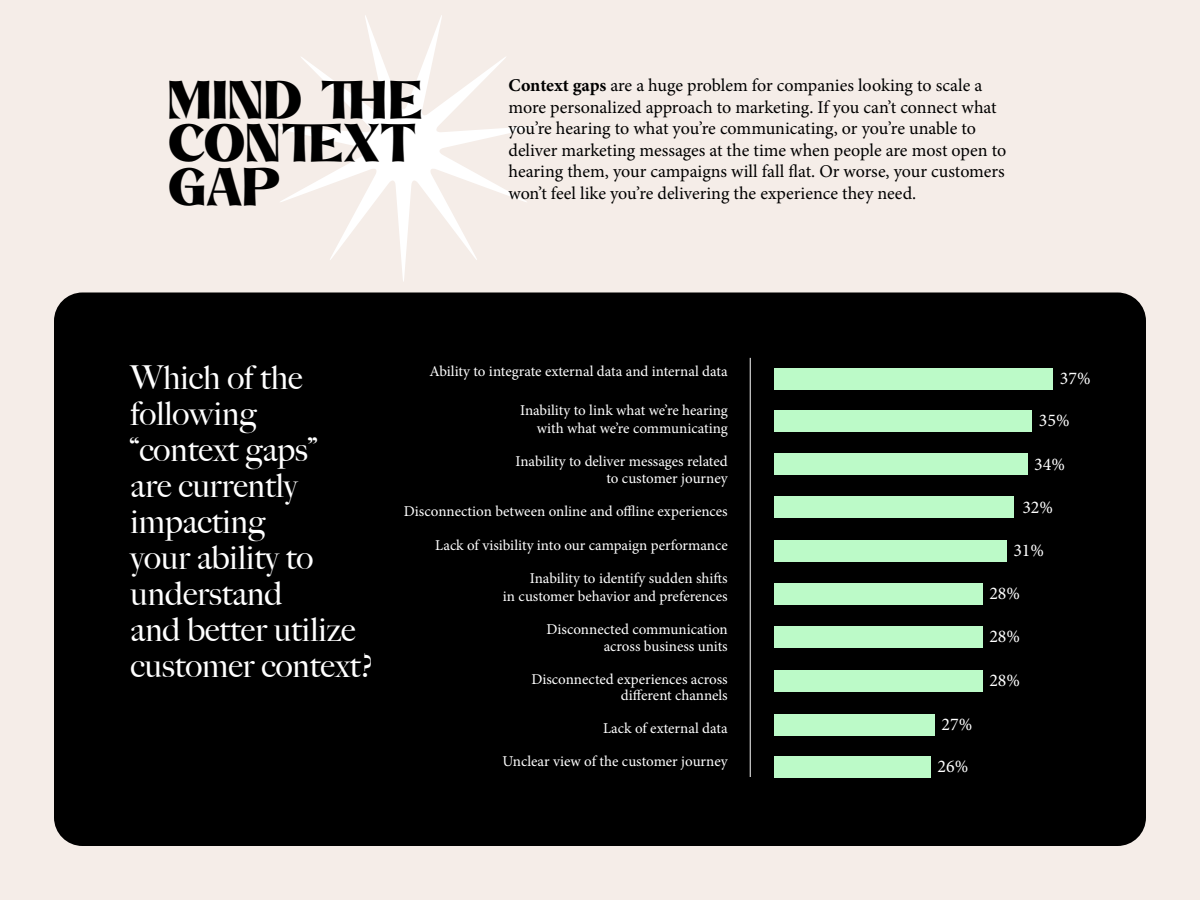
<style>
.page{position:relative;width:1200px;height:900px;background:#f5ede8}
.page>*{position:absolute;margin:0;border:0;box-sizing:border-box;transform-origin:0 0}
.t1{font:43.95px/43.7px "Magica";letter-spacing:.005em;color:#000;scale:1.11 1}
.t2{font:500 33px/36px "Big Caslon";color:#fff}
.t3{font:18px/21.6px "Minion Pro";letter-spacing:-.005em;color:#000}
.t4{font:17.85px "Minion Pro";color:#fff}
.t5{font:15px/16.5px "Minion Pro";color:#fff;text-align:right}
.s1{font-weight:700}
</style>
<div class="page">
<svg style="left:269px;top:15px;width:269px;height:267px"></svg>
<div style="left:54px;top:292px;width:1092px;height:554px;background:#000;border-radius:28px"></div>
<hr style="left:750px;top:358px;width:1px;height:419px;background:#fff">
<div style="left:774px;top:368px;width:279px;height:22px;background:#bcfac8"></div>
<div style="left:774px;top:410px;width:258px;height:21px;background:#bcfac8"></div>
<div style="left:774px;top:453px;width:253px;height:22px;background:#bcfac8"></div>
<div style="left:774px;top:497px;width:240px;height:21px;background:#bcfac8"></div>
<div style="left:774px;top:540px;width:232px;height:21px;background:#bcfac8"></div>
<div style="left:774px;top:583px;width:208px;height:22px;background:#bcfac8"></div>
<div style="left:774px;top:626px;width:208px;height:22px;background:#bcfac8"></div>
<div style="left:774px;top:670px;width:208px;height:21px;background:#bcfac8"></div>
<div style="left:774px;top:714px;width:161px;height:21px;background:#bcfac8"></div>
<div style="left:774px;top:756px;width:157px;height:22px;background:#bcfac8"></div>
<h1 class="t1" style="left:169px;top:73px;width:231px">MIND THE<br>CONTEXT<br>GAP</h1>
<p class="t3" style="left:508px;top:75px;width:499px"><span class="s1">Context gaps</span> are a huge problem for companies looking to scale a more personalized approach to marketing. If you can’t connect what you’re hearing to what you’re communicating, or you’re unable to deliver marketing messages at the time when people are most open to hearing them, your campaigns will fall flat. Or worse, your customers won’t feel like you’re delivering the experience they need.</p>
<h2 class="t2" style="left:131px;top:358px;width:244px">Which of the following<br>“context gaps”<br>are currently impacting<br>your ability to understand<br>and better utilize customer context?</h2>
<p class="t5" style="left:429px;top:363px;width:300px">Ability to integrate external data and internal data</p>
<p class="t5" style="left:520px;top:402px;width:209px;line-height:18px">Inability to link what we’re hearing with what we’re communicating</p>
<p class="t5" style="left:516px;top:453px;width:214px">Inability to deliver messages related to customer journey</p>
<p class="t5" style="left:404px;top:503px;width:325px">Disconnection between online and offline experiences</p>
<p class="t5" style="left:435px;top:537px;width:294px">Lack of visibility into our campaign performance</p>
<p class="t5" style="left:503px;top:570px;width:226px;line-height:18px">Inability to identify sudden shifts<br>in customer behavior and preferences</p>
<p class="t5" style="left:547px;top:621px;width:183px">Disconnected communication across business units</p>
<p class="t5" style="left:531px;top:671px;width:198px">Disconnected experiences across different channels</p>
<p class="t5" style="left:603px;top:720px;width:126px">Lack of external data</p>
<p class="t5" style="left:503px;top:753px;width:227px">Unclear view of the customer journey</p>
<p class="t4" style="left:942px;top:712px;width:32px">27%</p>
<p class="t4" style="left:938px;top:755px;width:32px">26%</p>
<p class="t4" style="left:1060px;top:366px;width:32px">37%</p>
<p class="t4" style="left:1039px;top:408px;width:32px">35%</p>
<p class="t4" style="left:1034px;top:452px;width:32px">34%</p>
<p class="t4" style="left:1022px;top:495px;width:32px">32%</p>
<p class="t4" style="left:1013px;top:538px;width:32px">31%</p>
<p class="t4" style="left:989px;top:582px;width:32px">28%</p>
<p class="t4" style="left:989px;top:625px;width:32px">28%</p>
<p class="t4" style="left:989px;top:668px;width:32px">28%</p>
</div>
